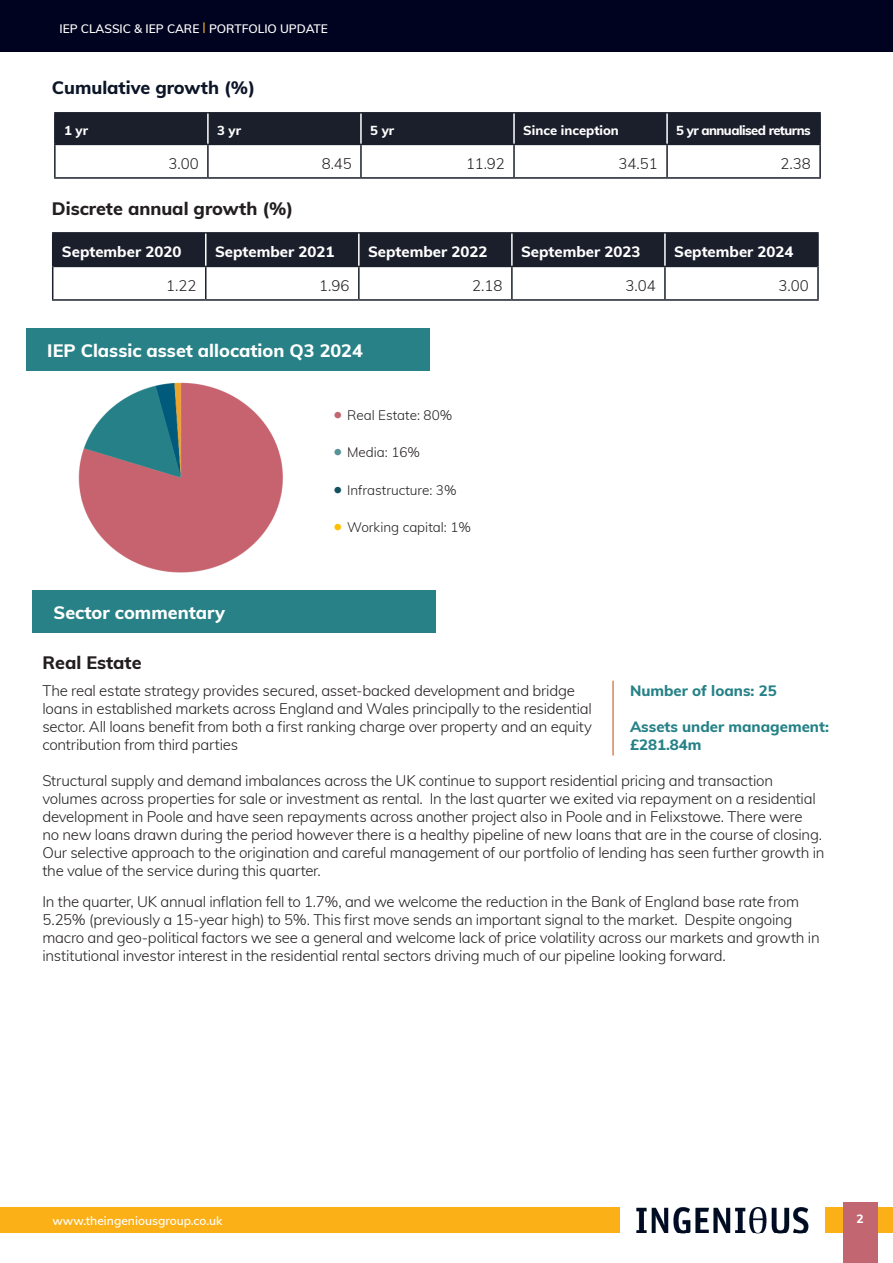
<style>
.page{position:relative;width:893px;height:1263px;background:#fff}
.page>*{position:absolute;margin:0;border:0;box-sizing:border-box;transform-origin:0 0}
.Heading_2{font:800 18px "Muli";color:#fff}
.Heading_2-2{font:800 18px "Muli";color:#231f20}
.Heading_2-3{font:800 18px "Muli";color:#0c1628}
.Body_Copy{font:300 15px/18px "Muli";letter-spacing:-.015em;color:#231f20}
.t1{font:800 15px "Muli";color:#fff}
.t2{font:800 15px "Muli";color:#268287}
.t3{font:300 13.5px "Muli";color:#231f20}
.t4{font:800 13.05px "Muli";letter-spacing:-.04em;color:#fff}
.t5{font:800 13.05px "Muli";color:#fff}
.t6{font:600 12px "Muli";color:#fff}
.t7{font:800 12px "Muli";color:#fff}
.s1{color:#fbb017}
.s2{font-size:18px;color:#c26771}
.s3{font-size:18px;color:#589397}
.s4{font-size:18px;color:#135060}
.s5{font-size:18px;color:#ffbf00}
</style>
<div class="page">
<div style="left:26px;top:329px;width:404px;height:42px;background:#278186"></div>
<div style="left:0;top:1208px;width:893px;height:25px;background:#fbb017"></div>
<div style="left:620px;top:1206px;width:204px;height:29px;background:#fff"></div>
<img style="left:636px;top:1208px;width:172px;height:26px">
<div style="left:843px;top:1202px;width:34px;height:61px;background:#c26771"></div>
<div style="left:0;top:0;width:893px;height:51px;background:#000320"></div>
<div style="left:32px;top:591px;width:404px;height:42px;background:#278186"></div>
<hr style="left:612px;top:681px;width:2px;height:74px;background:#d7845d">
<div style="left:56px;top:114px;width:763px;height:30px;background:#1a1f2b"></div>
<hr style="left:54px;top:112px;width:154px;height:2px;background:#1a1f2b">
<hr style="left:54px;top:114px;width:2px;height:30px;background:#1a1f2b">
<hr style="left:208px;top:112px;width:153px;height:2px;background:#1a1f2b">
<hr style="left:361px;top:112px;width:153px;height:2px;background:#1a1f2b">
<hr style="left:514px;top:112px;width:153px;height:2px;background:#1a1f2b">
<hr style="left:667px;top:112px;width:154px;height:2px;background:#1a1f2b">
<hr style="left:819px;top:114px;width:2px;height:30px;background:#1a1f2b">
<hr style="left:54px;top:144px;width:154px;height:1px;background:#1a1f2b">
<hr style="left:54px;top:145px;width:2px;height:32px;background:#1a1f2b">
<hr style="left:208px;top:144px;width:153px;height:1px;background:#1a1f2b">
<hr style="left:207px;top:145px;width:2px;height:32px;background:#1a1f2b">
<hr style="left:361px;top:144px;width:153px;height:1px;background:#1a1f2b">
<hr style="left:360px;top:145px;width:2px;height:32px;background:#1a1f2b">
<hr style="left:514px;top:144px;width:153px;height:1px;background:#1a1f2b">
<hr style="left:513px;top:145px;width:2px;height:32px;background:#1a1f2b">
<hr style="left:667px;top:144px;width:154px;height:1px;background:#1a1f2b">
<hr style="left:666px;top:145px;width:2px;height:32px;background:#1a1f2b">
<hr style="left:819px;top:145px;width:2px;height:32px;background:#1a1f2b">
<hr style="left:54px;top:177px;width:154px;height:2px;background:#1a1f2b">
<hr style="left:208px;top:177px;width:153px;height:2px;background:#1a1f2b">
<hr style="left:361px;top:177px;width:153px;height:2px;background:#1a1f2b">
<hr style="left:514px;top:177px;width:153px;height:2px;background:#1a1f2b">
<hr style="left:667px;top:177px;width:154px;height:2px;background:#1a1f2b">
<hr style="left:207px;top:114px;width:2px;height:30px;background:#fff">
<hr style="left:360px;top:114px;width:2px;height:30px;background:#fff">
<hr style="left:513px;top:114px;width:2px;height:30px;background:#fff">
<hr style="left:666px;top:114px;width:2px;height:30px;background:#fff">
<div style="left:53px;top:234px;width:764px;height:32px;background:#1a1f2b"></div>
<hr style="left:52px;top:232px;width:154px;height:2px;background:#1a1f2b">
<hr style="left:52px;top:234px;width:1px;height:32px;background:#1a1f2b">
<hr style="left:206px;top:232px;width:153px;height:2px;background:#1a1f2b">
<hr style="left:359px;top:232px;width:153px;height:2px;background:#1a1f2b">
<hr style="left:512px;top:232px;width:153px;height:2px;background:#1a1f2b">
<hr style="left:665px;top:232px;width:154px;height:2px;background:#1a1f2b">
<hr style="left:817px;top:234px;width:2px;height:32px;background:#1a1f2b">
<hr style="left:53px;top:266px;width:153px;height:1px;background:#1a1f2b">
<hr style="left:206px;top:266px;width:153px;height:1px;background:#1a1f2b">
<hr style="left:359px;top:266px;width:153px;height:1px;background:#1a1f2b">
<hr style="left:512px;top:266px;width:153px;height:1px;background:#1a1f2b">
<hr style="left:665px;top:266px;width:152px;height:1px;background:#1a1f2b">
<hr style="left:52px;top:266px;width:1px;height:33px;background:#1a1f2b">
<hr style="left:205px;top:267px;width:2px;height:32px;background:#1a1f2b">
<hr style="left:358px;top:267px;width:2px;height:32px;background:#1a1f2b">
<hr style="left:511px;top:267px;width:2px;height:32px;background:#1a1f2b">
<hr style="left:664px;top:267px;width:2px;height:32px;background:#1a1f2b">
<hr style="left:817px;top:266px;width:2px;height:33px;background:#1a1f2b">
<hr style="left:52px;top:299px;width:154px;height:2px;background:#1a1f2b">
<hr style="left:206px;top:299px;width:153px;height:2px;background:#1a1f2b">
<hr style="left:359px;top:299px;width:153px;height:2px;background:#1a1f2b">
<hr style="left:512px;top:299px;width:153px;height:2px;background:#1a1f2b">
<hr style="left:665px;top:299px;width:154px;height:2px;background:#1a1f2b">
<hr style="left:205px;top:234px;width:2px;height:32px;background:#fff">
<hr style="left:358px;top:234px;width:2px;height:32px;background:#fff">
<hr style="left:511px;top:234px;width:2px;height:32px;background:#fff">
<hr style="left:664px;top:234px;width:2px;height:32px;background:#fff">
<img style="left:78px;top:382px;width:205px;height:191px">
<p class="t6" style="left:60px;top:20px;width:270px">IEP CLASSIC &amp; IEP CARE <span class="s1">|</span> PORTFOLIO UPDATE</p>
<p class="Heading_2-3" style="left:52px;top:74px;width:205px">Cumulative growth (%)</p>
<p class="t4" style="left:64px;top:121px;width:25px">1 yr</p>
<p class="t4" style="left:217px;top:121px;width:25px">3 yr</p>
<p class="t4" style="left:370px;top:121px;width:25px">5 yr</p>
<p class="t5" style="left:523px;top:121px;width:97px">Since inception</p>
<p class="t4" style="left:676px;top:121px;width:136px">5 yr annualised returns</p>
<p class="Body_Copy" style="left:168px;top:154px;width:32px">3.00</p>
<p class="Body_Copy" style="left:322px;top:154px;width:31px">8.45</p>
<p class="Body_Copy" style="left:466px;top:154px;width:40px">11.92</p>
<p class="Body_Copy" style="left:618px;top:154px;width:41px">34.51</p>
<p class="Body_Copy" style="left:781px;top:154px;width:32px">2.38</p>
<p class="Heading_2-2" style="left:52px;top:195px;width:243px">Discrete annual growth (%)</p>
<p class="t1" style="left:62px;top:241px;width:121px">September 2020</p>
<p class="t1" style="left:215px;top:241px;width:121px">September 2021</p>
<p class="t1" style="left:368px;top:241px;width:121px">September 2022</p>
<p class="t1" style="left:521px;top:241px;width:121px">September 2023</p>
<p class="t1" style="left:674px;top:241px;width:121px">September 2024</p>
<p class="Body_Copy" style="left:166px;top:276px;width:32px">1.22</p>
<p class="Body_Copy" style="left:319px;top:276px;width:32px">1.96</p>
<p class="Body_Copy" style="left:472px;top:276px;width:32px">2.18</p>
<p class="Body_Copy" style="left:625px;top:276px;width:32px">3.04</p>
<p class="Body_Copy" style="left:778px;top:276px;width:32px">3.00</p>
<p class="Heading_2" style="left:47px;top:337px;width:317px">IEP Classic asset allocation Q3 2024</p>
<p class="Heading_2" style="left:54px;top:599px;width:173px">Sector commentary</p>
<p class="t3" style="left:333px;top:405px;width:121px"><span class="s2">•</span> Real Estate: 80%</p>
<p class="t3" style="left:333px;top:443px;width:89px"><span class="s3">•</span> Media: 16%</p>
<p class="t3" style="left:333px;top:480px;width:125px"><span class="s4">•</span> Infrastructure: 3%</p>
<p class="t3" style="left:333px;top:517px;width:140px"><span class="s5">•</span> Working capital: 1%</p>
<p class="Heading_2-2" style="left:42px;top:649px;width:101px">Real Estate</p>
<p class="Body_Copy" style="left:42px;top:681px;width:551px">The real estate strategy provides secured, asset-backed development and bridge loans in established markets across England and Wales principally to the residential sector. All loans benefit from both a first ranking charge over property and an equity contribution from third parties</p>
<p class="t2" style="left:630px;top:679px;width:148px">Number of loans: 25</p>
<p class="t2" style="left:630px;top:715px;width:201px">Assets under management:</p>
<p class="t2" style="left:630px;top:733px;width:73px">£281.84m</p>
<p class="Body_Copy" style="left:42px;top:771px;width:784px">Structural supply and demand imbalances across the UK continue to support residential pricing and transaction volumes across properties for sale or investment as rental. In the last quarter we exited via repayment on a residential development in Poole and have seen repayments across another project also in Poole and in Felixstowe. There were<br>no new loans drawn during the period however there is a healthy pipeline of new loans that are in the course of closing.<br>Our selective approach to the origination and careful management of our portfolio of lending has seen further growth in the value of the service during this quarter.</p>
<p class="Body_Copy" style="left:42px;top:891px;width:779px">In the quarter, UK annual inflation fell to 1.7%, and we welcome the reduction in the Bank of England base rate from 5.25% (previously a 15-year high) to 5%. This first move sends an important signal to the market. Despite ongoing macro and geo-political factors we see a general and welcome lack of price volatility across our markets and growth in institutional investor interest in the residential rental sectors driving much of our pipeline looking forward.</p>
<p class="t6" style="left:52px;top:1212px;width:172px">www.theingeniousgroup.co.uk</p>
<p class="t7" style="left:856px;top:1210px;width:9px">2</p>
</div>
